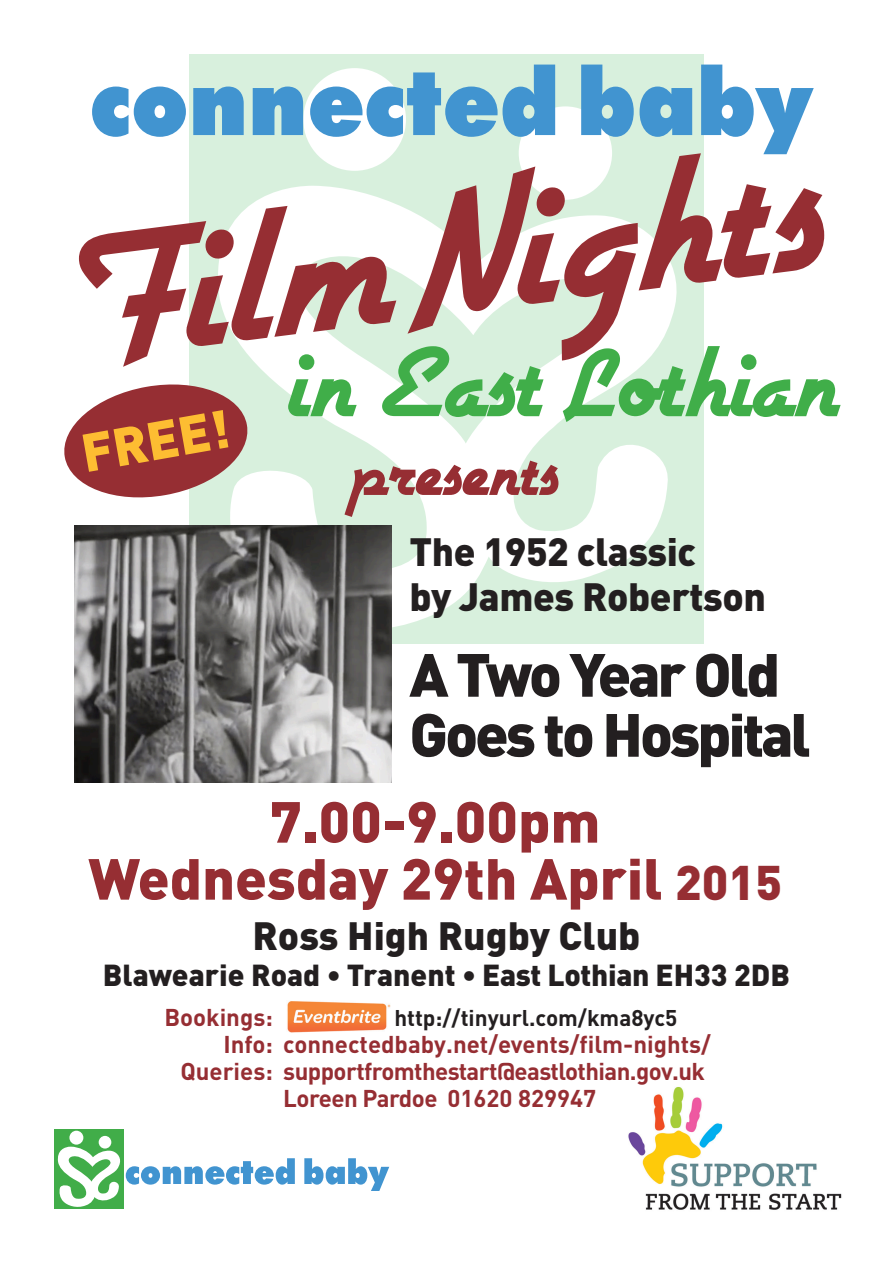
<style>
.page{position:relative;width:893px;height:1263px;background:#fff}
.page>*{position:absolute;margin:0;border:0;box-sizing:border-box;transform-origin:0 0}
.t1{font:114px "Airstream";color:#40ae49}
.t2{font:78px "Airstream";color:#962e33}
.t3{font:900 60px "DIN Black";letter-spacing:-.05em;color:#231f20}
.t4{font:900 57px "DIN Black";color:#962e33}
.t5{font:900 52.8px "DIN Black";color:#fdbd32}
.t6{font:900 39px "DIN Black";letter-spacing:-.01em;color:#231f20}
.t7{font:900 30px "DIN Black";color:#231f20}
.t8{font:700 24px "DIN Bold";color:#962e33}
.t9{font:700 24px "DIN Bold";letter-spacing:-.025em;color:#962e33}
.t10{font:700 24px "DIN Bold";letter-spacing:-.02em;color:#962e33}
.t11{font:700 22.5px "DIN Bold";color:#231f20}
.s1{font-size:48px}
</style>
<div class="page">
<svg style="left:189px;top:54px;width:534px;height:626px;fill:#d8f0dd"></svg>
<svg style="left:79px;top:65px;width:745px;height:302px"></svg>
<img style="left:628px;top:1087px;width:214px;height:123px">
<svg style="left:304px;top:1158px;width:85px;height:33px"></svg>
<div style="left:54px;top:1129px;width:70px;height:80px;background:#41ad49"></div>
<svg style="left:57px;top:1147px;width:238px;height:60px"></svg>
<div style="left:69px;top:1131px;width:14px;height:13px;background:#fff;border-radius:50%"></div>
<div style="left:99px;top:1136px;width:12px;height:12px;background:#fff;border-radius:50%"></div>
<img style="left:287px;top:1001px;width:103px;height:32px">
<svg style="left:64px;top:378px;width:188px;height:126px"></svg>
<img style="left:75px;top:525px;width:316px;height:257px">
<p class="t5" style="left:76px;top:419px;width:151px;rotate:-10deg">FREE!</p>
<p class="t1" style="left:288px;top:328px;width:554px">in East Lothian</p>
<p class="t2" style="left:350px;top:434px;width:211px">presents</p>
<p class="t6" style="left:409px;top:526px;width:288px">The 1952 classic</p>
<p class="t6" style="left:409px;top:571px;width:358px">by James Robertson</p>
<p class="t3" style="left:409px;top:635px;width:372px">A Two Year Old</p>
<p class="t3" style="left:409px;top:695px;width:403px">Goes to Hospital</p>
<p class="t4" style="left:270px;top:784px;width:332px">7.00-9.00pm</p>
<p class="t4" style="left:88px;top:841px;width:695px">Wednesday 29th April <span class="s1">2015</span></p>
<p class="t6" style="left:253px;top:910px;width:389px">Ross High Rugby Club</p>
<p class="t7" style="left:103px;top:955px;width:689px">Blawearie Road • Tranent • East Lothian EH33 2DB</p>
<p class="t8" style="left:164px;top:1001px;width:110px">Bookings:</p>
<p class="t11" style="left:394px;top:1003px;width:285px">http://tinyurl.com/kma8yc5</p>
<p class="t8" style="left:223px;top:1028px;width:489px">Info: connectedbaby.net/events/film-nights/</p>
<p class="t9" style="left:180px;top:1055px;width:526px">Queries: supportfromthestart@eastlothian.gov.uk</p>
<p class="t10" style="left:283px;top:1082px;width:314px">Loreen Pardoe 01620 829947</p>
</div>
